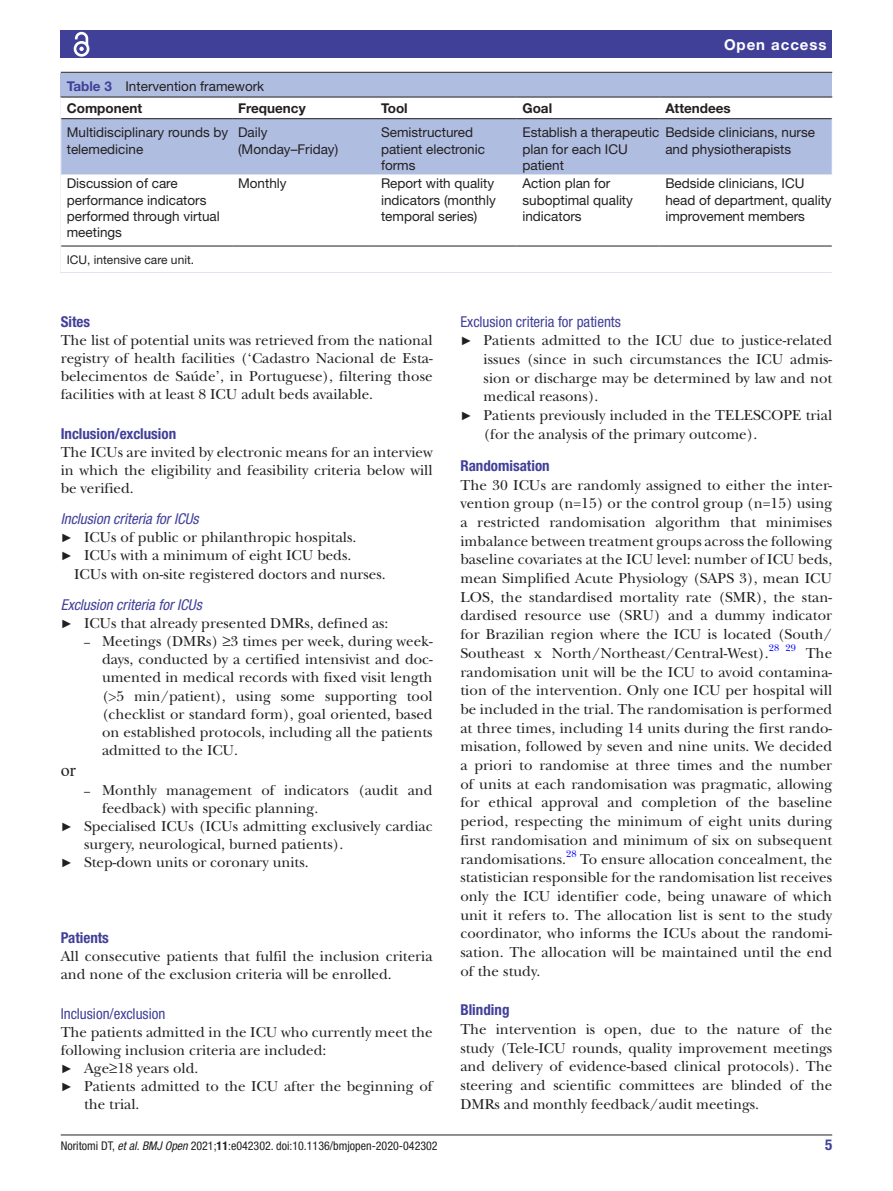
<style>
.page{position:relative;width:893px;height:1191px;background:#fff}
.page>*{position:absolute;margin:0;border:0;box-sizing:border-box;transform-origin:0 0}
.t1{font:18px "Times New Roman";color:#231f20}
.t2{font:15px/18.8px "New Baskerville";color:#231f20;text-align:justify}
.t3{font:700 condensed 15px "Helvetica Neue LT Std";color:#414099}
.t4{font:italic condensed 15px "Helvetica Neue LT Std";color:#414099}
.t5{font:condensed 15px "Helvetica Neue LT Std";color:#414099}
.t6{font:700 15px "Helvetica Neue LT Std";letter-spacing:.065em;color:#fff}
.t7{font:13.5px/16.2px "Helvetica Neue LT Std";color:#231f20}
.t8{font:700 13.5px "Helvetica Neue LT Std";color:#231f20}
.t9{font:condensed 12px "Helvetica Neue LT Std";color:#231f20}
.t10{font:12px "Helvetica Neue LT Std";color:#231f20}
.t11{font:9.9px "New Baskerville";color:#00f}
.s1{font-weight:700;color:#414099}
.s2{font-weight:700}
.s3{font-family:"Arial";font-size:12px}
.s4{font-size:12px}
.s5{font-style:italic}
</style>
<div class="page">
<hr style="left:61px;top:1134px;width:771px;height:1px;background:#231f20">
<div style="left:61px;top:31px;width:771px;height:27px;background:#414099"></div>
<svg style="left:73px;top:31px;width:17px;height:26px"></svg>
<div style="left:61px;top:73px;width:771px;height:199px;background:#afbde1"></div>
<hr style="left:61px;top:72px;width:771px;height:1px;background:#231f20">
<div style="left:61px;top:174px;width:771px;height:98px;background:#fff"></div>
<hr style="left:232px;top:246px;width:143px;height:1px;background:#231f20">
<hr style="left:375px;top:246px;width:141px;height:1px;background:#231f20">
<hr style="left:516px;top:246px;width:143px;height:1px;background:#231f20">
<hr style="left:659px;top:246px;width:173px;height:1px;background:#231f20">
<hr style="left:61px;top:246px;width:171px;height:1px;background:#231f20">
<svg style="left:60px;top:246px;width:1px;height:26px"></svg>
<svg style="left:60px;top:97px;width:773px;height:77px"></svg>
<hr style="left:832px;top:119px;width:1px;height:55px;background:#fff">
<hr style="left:67px;top:263px;width:765px;height:1px;background:#fff">
<p class="t6" style="left:724px;top:35px;width:104px">Open access</p>
<p class="t7" style="left:67px;top:75px;width:199px;line-height:22px"><span class="s1">Table 3</span> Intervention framework<br><span class="s2">Component</span></p>
<p class="t8" style="left:238px;top:99px;width:69px">Frequency</p>
<p class="t8" style="left:381px;top:99px;width:28px">Tool</p>
<p class="t8" style="left:522px;top:99px;width:31px">Goal</p>
<p class="t8" style="left:665px;top:99px;width:67px">Attendees</p>
<p class="t7" style="left:67px;top:124px;width:163px">Multidisciplinary rounds by telemedicine</p>
<p class="t7" style="left:238px;top:124px;width:102px">Daily (Monday–Friday)</p>
<p class="t7" style="left:381px;top:124px;width:106px">Semistructured patient electronic forms</p>
<p class="t7" style="left:522px;top:124px;width:294px">Establish a therapeutic Bedside clinicians, nurse plan for each ICU<br>patient</p>
<p class="t7" style="left:665px;top:140px;width:127px">and physiotherapists</p>
<p class="t7" style="left:67px;top:175px;width:155px">Discussion of care performance indicators performed through virtual meetings</p>
<p class="t7" style="left:238px;top:175px;width:50px">Monthly</p>
<p class="t7" style="left:381px;top:175px;width:116px;text-align:justify">Report with quality indicators (monthly temporal series)</p>
<p class="t7" style="left:522px;top:175px;width:112px">Action plan for suboptimal quality indicators</p>
<p class="t7" style="left:665px;top:175px;width:168px">Bedside clinicians, ICU head of department, quality improvement members</p>
<p class="t10" style="left:67px;top:252px;width:129px">ICU, intensive care unit.</p>
<p class="t3" style="left:61px;top:312px;width:31px">Sites</p>
<p class="t2" style="left:61px;top:331px;width:373px;line-height:18.1px">The list of potential units was retrieved from the national registry of health facilities (‘Cadastro Nacional de Esta&shy;belecimentos de Saúde’, in Portuguese), filtering those facilities with at least 8 ICU adult beds available.</p>
<p class="t3" style="left:61px;top:424px;width:117px">Inclusion/exclusion</p>
<p class="t2" style="left:61px;top:443px;width:373px;line-height:18.1px">The ICUs are invited by electronic means for an interview in which the eligibility and feasibility criteria below will be verified.</p>
<p class="t4" style="left:61px;top:510px;width:139px">Inclusion criteria for ICUs</p>
<p class="t2" style="left:61px;top:528px;width:297px"><span class="s3">►</span> ICUs of public or philanthropic hospitals.</p>
<p class="t2" style="left:61px;top:546px;width:292px"><span class="s3">►</span> ICUs with a minimum of eight ICU beds.</p>
<p class="t2" style="left:74px;top:564px;width:313px">ICUs with on-site registered doctors and nurses.</p>
<p class="t4" style="left:61px;top:596px;width:143px">Exclusion criteria for ICUs</p>
<p class="t2" style="left:61px;top:614px;width:329px"><span class="s3">►</span> ICUs that already presented DMRs, defined as:</p>
<p class="t2" style="left:102px;top:632px;width:332px;line-height:18.1px;text-indent:-18px"><span class="s4">–</span> Meetings (DMRs) ≥3 times per week, during week&shy;days, conducted by a certified intensivist and doc&shy;umented in medical records with fixed visit length (&gt;5 min/patient), using some supporting tool (checklist or standard form), goal oriented, based on established protocols, including all the patients admitted to the ICU.</p>
<p class="t1" style="left:61px;top:757px;width:16px">or</p>
<p class="t2" style="left:84px;top:780px;width:350px"><span class="s4">–</span> Monthly management of indicators (audit and</p>
<p class="t2" style="left:102px;top:798px;width:218px">feedback) with specific planning.</p>
<p class="t2" style="left:61px;top:816px;width:373px"><span class="s3">►</span> Specialised ICUs (ICUs admitting exclusively cardiac</p>
<p class="t2" style="left:84px;top:834px;width:261px">surgery, neurological, burned patients).</p>
<p class="t2" style="left:61px;top:853px;width:249px"><span class="s3">►</span> Step-down units or coronary units.</p>
<p class="t3" style="left:61px;top:928px;width:50px">Patients</p>
<p class="t2" style="left:61px;top:947px;width:373px;line-height:18.1px">All consecutive patients that fulfil the inclusion criteria and none of the exclusion criteria will be enrolled.</p>
<p class="t5" style="left:61px;top:1004px;width:106px">Inclusion/exclusion</p>
<p class="t2" style="left:61px;top:1022px;width:373px">The patients admitted in the ICU who currently meet the</p>
<p class="t2" style="left:61px;top:1040px;width:267px">following inclusion criteria are included:</p>
<p class="t2" style="left:61px;top:1058px;width:139px"><span class="s3">►</span> Age≥18 years old.</p>
<p class="t2" style="left:61px;top:1076px;width:373px"><span class="s3">►</span> Patients admitted to the ICU after the beginning of</p>
<p class="t2" style="left:84px;top:1094px;width:57px">the trial.</p>
<p class="t5" style="left:460px;top:312px;width:162px">Exclusion criteria for patients</p>
<p class="t2" style="left:460px;top:331px;width:373px"><span class="s3">►</span> Patients admitted to the ICU due to justice-related</p>
<p class="t2" style="left:484px;top:350px;width:350px">issues (since in such circumstances the ICU admis-</p>
<p class="t2" style="left:484px;top:368px;width:350px">sion or discharge may be determined by law and not</p>
<p class="t2" style="left:484px;top:387px;width:116px">medical reasons).</p>
<p class="t2" style="left:460px;top:406px;width:373px"><span class="s3">►</span> Patients previously included in the TELESCOPE trial</p>
<p class="t2" style="left:484px;top:424px;width:275px">(for the analysis of the primary outcome).</p>
<p class="t3" style="left:460px;top:456px;width:91px">Randomisation</p>
<p class="t2" style="left:460px;top:475px;width:373px">The 30 ICUs are randomly assigned to either the inter&shy;vention group (n=15) or the control group (n=15) using a restricted randomisation algorithm that minimises imbalance between treatment groups across the following baseline covariates at the ICU level: number of ICU beds, mean Simplified Acute Physiology (SAPS 3), mean ICU LOS, the standardised mortality rate (SMR), the stan&shy;dardised resource use (SRU) and a dummy indicator for Brazilian region where the ICU is located (South/ Southeast x North/Northeast/Central-West).</p>
<p class="t11" style="left:769px;top:642px;width:29px">28 29</p>
<p class="t2" style="left:460px;top:643px;width:373px;text-indent:345px">The randomisation unit will be the ICU to avoid contamina&shy;tion of the intervention. Only one ICU per hospital will be included in the trial. The randomisation is performed at three times, including 14 units during the first rando&shy;misation, followed by seven and nine units. We decided a priori to randomise at three times and the number of units at each randomisation was pragmatic, allowing for ethical approval and completion of the baseline period, respecting the minimum of eight units during first randomisation and minimum of six on subsequent randomisations.</p>
<p class="t11" style="left:566px;top:847px;width:12px">28</p>
<p class="t2" style="left:460px;top:849px;width:373px;text-indent:120px">To ensure allocation concealment, the statistician responsible for the randomisation list receives only the ICU identifier code, being unaware of which unit it refers to. The allocation list is sent to the study coordinator, who informs the ICUs about the randomi&shy;sation. The allocation will be maintained until the end of the study.</p>
<p class="t3" style="left:460px;top:1001px;width:51px">Blinding</p>
<p class="t2" style="left:460px;top:1019px;width:373px">The intervention is open, due to the nature of the study (Tele-ICU rounds, quality improvement meetings and delivery of evidence-based clinical protocols). The steering and scientific committees are blinded of the DMRs and monthly feedback/audit meetings.</p>
<p class="t9" style="left:61px;top:1138px;width:378px">Noritomi DT, <span class="s5">et al</span>. <span class="s5">BMJ Open</span> 2021;<span class="s2">11</span>:e042302. doi:10.1136/bmjopen-2020-042302</p>
<p class="t3" style="left:825px;top:1135px;width:9px">5</p>
</div>
